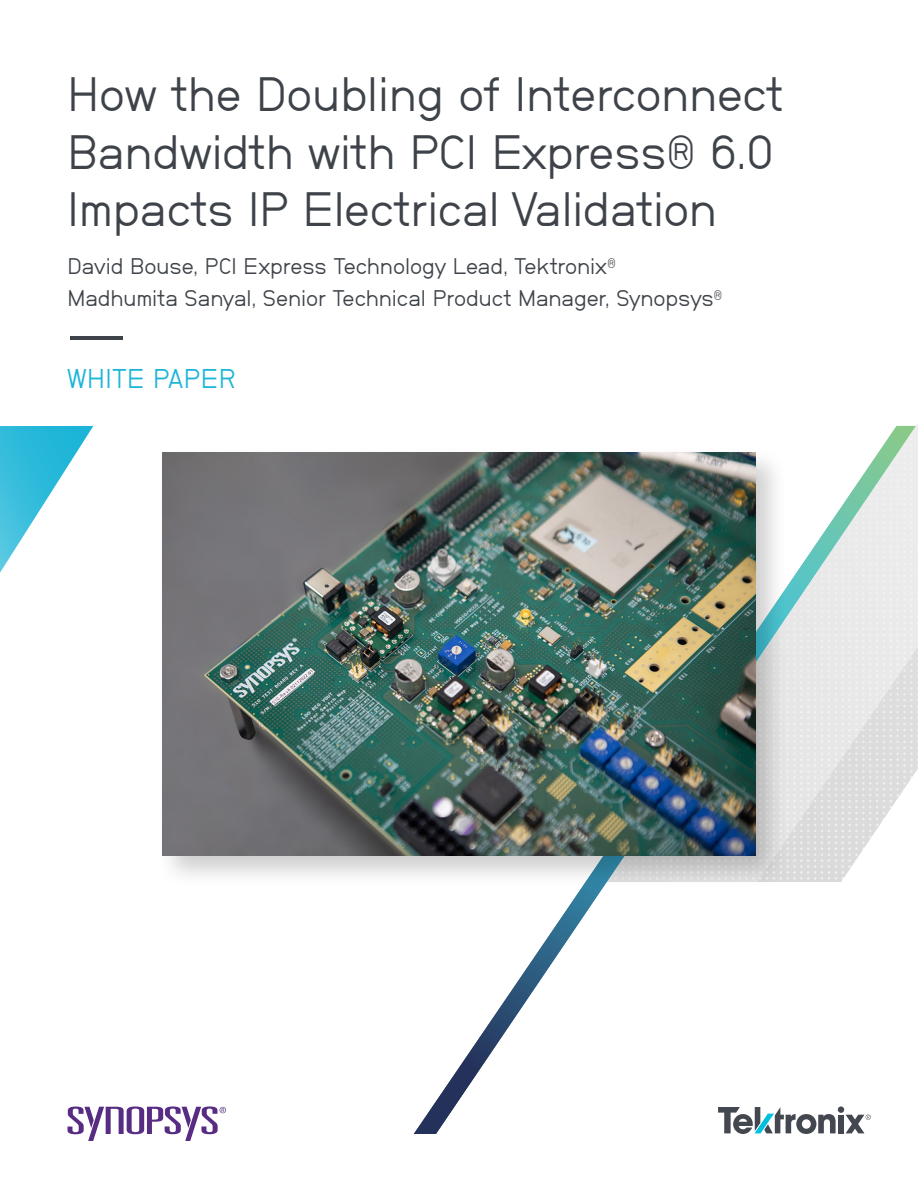
<style>
.page{position:relative;width:918px;height:1188px;background:#fff}
.page>*{position:absolute;margin:0;border:0;box-sizing:border-box;transform-origin:0 0}
.t1{font:48px/57.6px "Neubau Grotesk Nor";color:#3e434a}
.t2{font:48px "Neubau Grotesk Nor";color:#3e434a;scale:1.25 1}
.t3{font:27px "Neubau Grotesk Nor";letter-spacing:.02em;color:#1cb5d8}
.t4{font:22.5px/31.5px "Neubau Grotesk Nor";letter-spacing:-.005em;color:#3e434a}
</style>
<div class="page">
<svg style="left:414px;top:426px;width:502px;height:708px"></svg>
<svg style="left:0;top:426px;width:93px;height:147px"></svg>
<svg style="left:68px;top:1106px;width:158px;height:35px"></svg>
<div style="left:155px;top:445px;width:633px;height:444px;background:#000;opacity:.2"></div>
<img style="left:163px;top:453px;width:592px;height:403px">
<h1 class="t1" style="left:68px;top:65px;width:718px">How the Doubling of Interconnect<br>Bandwidth with PCI Express® 6.0<br>Impacts IP Electrical Validation</h1>
<p class="t4" style="left:68px;top:251px;width:656px">David Bouse, PCI Express Technology Lead, Tektronix<sup>®<br></sup>Madhumita Sanyal, Senior Technical Product Manager, Synopsys<sup>®</sup></p>
<h1 class="t2" style="left:68px;top:304px;width:49px">––</h1>
<p class="t3" style="left:68px;top:362px;width:169px">WHITE PAPER</p>
</div>
